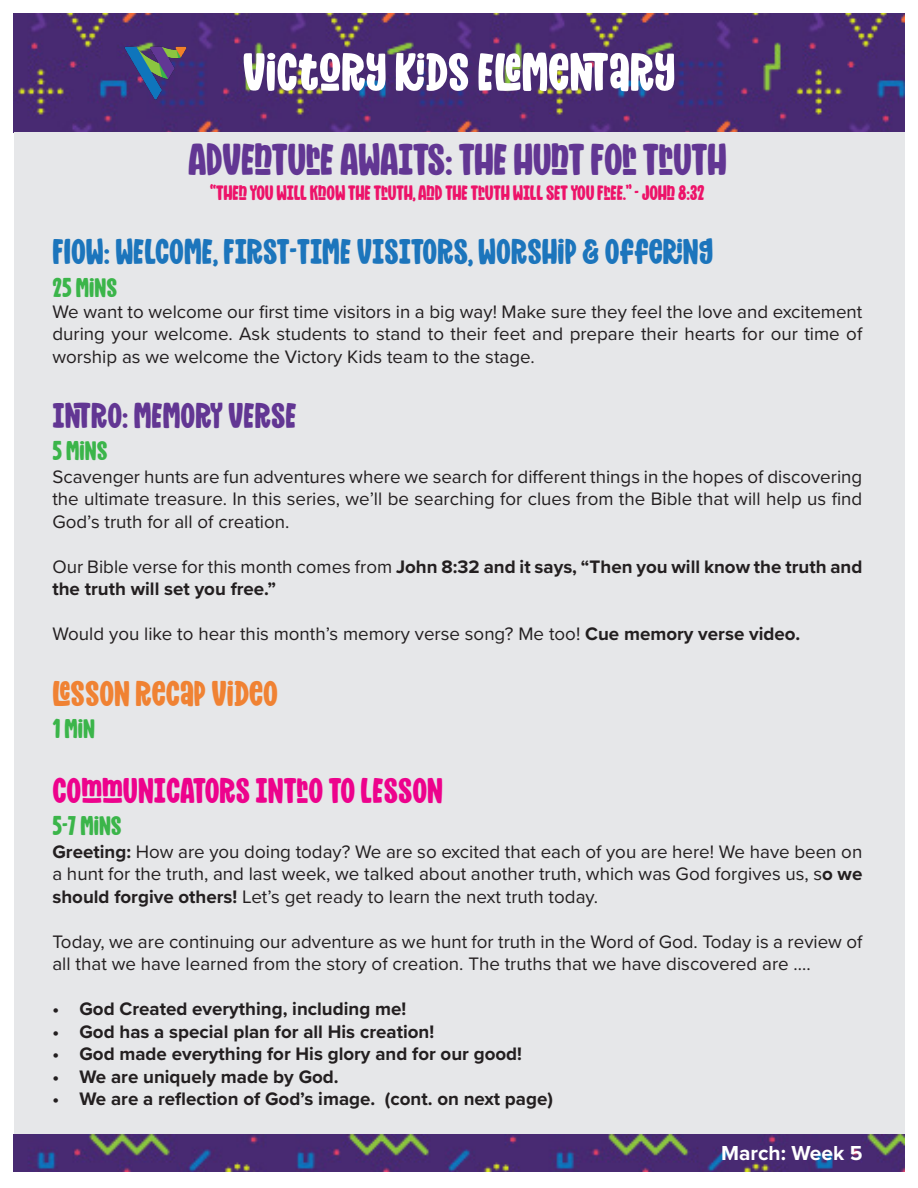
<style>
.page{position:relative;width:918px;height:1188px;background:#fff}
.page>*{position:absolute;margin:0;border:0;box-sizing:border-box;transform-origin:0 0}
.t1{font:54px "Mighty Mountain";color:#fff}
.t2{font:45px "Mighty Mountain";letter-spacing:-.01em;color:#623693}
.t3{font:36px "Mighty Mountain";color:#1c75bc}
.t4{font:36px "Mighty Mountain";color:#ed028c}
.t5{font:36px "Mighty Mountain";color:#623693}
.t6{font:36px "Mighty Mountain";color:#f08233}
.t7{font:27px "Mighty Mountain";color:#3bb54a}
.t8{font:21px "Mighty Mountain";letter-spacing:-.01em;color:#ed1369}
.t9{font:700 21px "Proxima Nova";color:#fff}
.t10{font:18.75px/22.5px "Proxima Nova";color:#231f20;text-align:justify}
.t11{font:700 18.75px/22.5px "Proxima Nova";color:#231f20}
.s1{font-weight:400}
.s2{font-weight:700}
</style>
<div class="page">
<img style="left:14px;top:14px;width:891px;height:119px">
<div style="left:14px;top:133px;width:890px;height:1009px;background:#e6e7e9"></div>
<img style="left:124px;top:40px;width:64px;height:64px">
<img style="left:14px;top:1134px;width:891px;height:37px">
<p class="t1" style="left:243px;top:35px;width:434px">VICTORY KIDS ELEMENTARY</p>
<p class="t2" style="left:188px;top:128px;width:540px">ADVENTURE AWAITS: THE HUNT FOR TRUTH</p>
<p class="t8" style="left:210px;top:178px;width:496px">“THEN YOU WILL KNOW THE TRUTH, AND THE TRUTH WILL SET YOU FREE.” - JOHN 8:32</p>
<p class="t3" style="left:52px;top:227px;width:662px">FLOW: WELCOME, FIRST-TIME VISITORS, WORSHIP &amp; OFFERING</p>
<p class="t7" style="left:52px;top:269px;width:66px">25 MINS</p>
<p class="t10" style="left:52px;top:299px;width:811px">We want to welcome our first time visitors in a big way! Make sure they feel the love and excitement during your welcome. Ask students to stand to their feet and prepare their hearts for our time of worship as we welcome the Victory Kids team to the stage.</p>
<p class="t5" style="left:52px;top:390px;width:246px">INTRO: MEMORY VERSE</p>
<p class="t7" style="left:52px;top:432px;width:57px">5 MINS</p>
<p class="t10" style="left:52px;top:464px;width:811px">Scavenger hunts are fun adventures where we search for different things in the hopes of discovering the ultimate treasure. In this series, we’ll be searching for clues from the Bible that will help us find God’s truth for all of creation.</p>
<p class="t11" style="left:52px;top:555px;width:812px"><span class="s1">Our Bible verse for this month comes from</span> John 8:32 and it says, “Then you will know the truth and the truth will set you free.”</p>
<p class="t10" style="left:52px;top:622px;width:749px">Would you like to hear this month’s memory verse song? Me too! <span class="s2">Cue memory verse video.</span></p>
<p class="t6" style="left:52px;top:669px;width:227px">LESSON RECAP VIDEO</p>
<p class="t7" style="left:52px;top:710px;width:44px">1 MIN</p>
<p class="t4" style="left:52px;top:766px;width:392px">COMMUNICATORS INTRO TO LESSON</p>
<p class="t7" style="left:52px;top:807px;width:71px">5-7 MINS</p>
<p class="t10" style="left:52px;top:839px;width:811px"><span class="s2">Greeting:</span> How are you doing today? We are so excited that each of you are here! We have been on a hunt for the truth, and last week, we talked about another truth, which was God forgives us, s<span class="s2">o we should forgive others!</span> Let’s get ready to learn the next truth today.</p>
<p class="t10" style="left:52px;top:929px;width:812px">Today, we are continuing our adventure as we hunt for truth in the Word of God. Today is a review of all that we have learned from the story of creation. The truths that we have discovered are ….</p>
<p class="t11" style="left:52px;top:997px;width:355px">• God Created everything, including me!</p>
<p class="t11" style="left:52px;top:1020px;width:383px">• God has a special plan for all His creation!</p>
<p class="t11" style="left:52px;top:1042px;width:471px">• God made everything for His glory and for our good!</p>
<p class="t11" style="left:52px;top:1065px;width:288px">• We are uniquely made by God.</p>
<p class="t11" style="left:52px;top:1087px;width:502px">• We are a reflection of God’s image. (cont. on next page)</p>
<p class="t9" style="left:721px;top:1137px;width:143px">March: Week 5</p>
</div>
